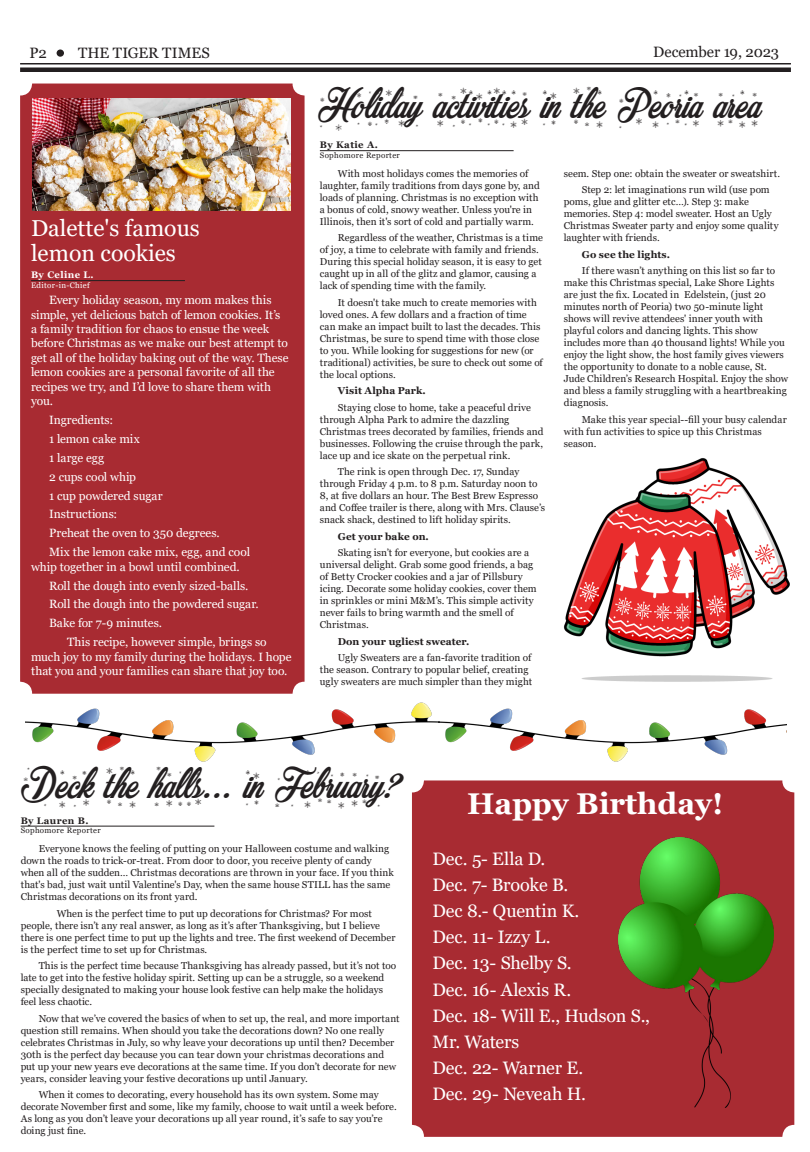
<style>
.page{position:relative;width:810px;height:1152px;background:#fff}
.page>*{position:absolute;margin:0;border:0;box-sizing:border-box;transform-origin:0 0}
.Heading{font:45px "Merry Christmas Flake";color:#231f20}
.Heading-2{font:700 30px "Georgia";color:#fff}
.Heading-3{font:23px/25px "Georgia";color:#fff}
.Netlfix_Font{font:18px "Georgia";letter-spacing:-.005em;color:#fff}
.t1{font:15px "Georgia";letter-spacing:-.005em;color:#231f20}
.Netlfix_Font-2{font:12px/14.4px "Georgia";letter-spacing:-.005em;color:#fff}
.Netlfix_Font-3{font:10px/12px "Georgia";letter-spacing:.005em;color:#231f20}
.Netlfix_Font-4{font:700 10px "Georgia";letter-spacing:.01em;color:#231f20}
.Byline_-_Name{font:700 9.5px "Georgia";letter-spacing:.04em;color:#231f20}
.Byline_-_Name-2{font:700 9.5px "Georgia";letter-spacing:.04em;color:#fff}
.Byline_-_Title{font:8px "Georgia";letter-spacing:.04em;color:#231f20}
.Byline_-_Title-2{font:8px "Georgia";letter-spacing:.04em;color:#fff}
</style>
<div class="page">
<hr style="left:20px;top:63px;width:771px;height:2px;background:#231f20">
<hr style="left:20px;top:68px;width:771px;height:4px;background:#231f20">
<div style="left:57px;top:49px;width:7px;height:8px;background:#231f20;border-radius:50%"></div>
<div style="left:20px;top:84px;width:285px;height:610px;background:#a82b32;border-radius:12px"></div>
<hr style="left:31px;top:280px;width:154px;height:1px;background:#231f20">
<hr style="left:320px;top:150px;width:194px;height:1px;background:#231f20">
<hr style="left:21px;top:826px;width:193px;height:1px;background:#231f20">
<img style="left:26px;top:702px;width:761px;height:60px">
<div style="left:412px;top:780px;width:382px;height:357px;background:#a82b32;border-radius:12px"></div>
<img style="left:32px;top:98px;width:258px;height:112px">
<img style="left:618px;top:837px;width:156px;height:271px">
<img style="left:564px;top:458px;width:226px;height:224px">
<h3 class="t1" style="left:30px;top:44px;width:19px">P2</h3>
<h3 class="t1" style="left:78px;top:44px;width:133px">THE TIGER TIMES</h3>
<h3 class="t1" style="left:653px;top:43px;width:128px">December 19, 2023</h3>
<p class="Heading-3" style="left:31px;top:216px;width:170px">Dalette's famous lemon cookies</p>
<p class="Netlfix_Font-2" style="left:31px;top:293px;width:259px;text-indent:18px">Every holiday season, my mom makes this simple, yet delicious batch of lemon cookies. It’s a family tradition for chaos to ensue the week before Christmas as we make our best attempt to get all of the holiday baking out of the way. These lemon cookies are a personal favorite of all the recipes we try, and I’d love to share them with you.</p>
<p class="Netlfix_Font-2" style="left:49px;top:413px;width:66px">Ingredients:</p>
<p class="Netlfix_Font-2" style="left:49px;top:432px;width:92px">1 lemon cake mix</p>
<p class="Netlfix_Font-2" style="left:49px;top:451px;width:57px">1 large egg</p>
<p class="Netlfix_Font-2" style="left:49px;top:470px;width:89px">2 cups cool whip</p>
<p class="Netlfix_Font-2" style="left:49px;top:488px;width:115px">1 cup powdered sugar</p>
<p class="Netlfix_Font-2" style="left:49px;top:507px;width:70px">Instructions:</p>
<p class="Netlfix_Font-2" style="left:49px;top:526px;width:172px">Preheat the oven to 350 degrees.</p>
<p class="Netlfix_Font-2" style="left:31px;top:545px;width:221px;text-indent:18px">Mix the lemon cake mix, egg, and cool whip together in a bowl until combined.</p>
<p class="Netlfix_Font-2" style="left:49px;top:578px;width:201px">Roll the dough into evenly sized-balls.</p>
<p class="Netlfix_Font-2" style="left:49px;top:597px;width:211px">Roll the dough into the powdered sugar.</p>
<p class="Netlfix_Font-2" style="left:49px;top:616px;width:114px">Bake for 7-9 minutes.</p>
<p class="Netlfix_Font-2" style="left:31px;top:635px;width:262px;text-indent:36px">This recipe, however simple, brings so much joy to my family during the holidays. I hope that you and your families can share that joy too.</p>
<p class="Byline_-_Name-2" style="left:31px;top:269px;width:64px">By Celine L.</p>
<p class="Byline_-_Title-2" style="left:31px;top:280px;width:60px">Editor-in-Chief</p>
<p class="Heading" style="left:318px;top:77px;width:445px">Holiday activities in the Peoria area</p>
<p class="Byline_-_Name" style="left:320px;top:139px;width:59px">By Katie A.</p>
<p class="Byline_-_Title" style="left:320px;top:150px;width:81px">Sophomore Reporter</p>
<p class="Netlfix_Font-3" style="left:320px;top:168px;width:221px;text-indent:18px">With most holidays comes the memories of laughter, family traditions from days gone by, and loads of planning. Christmas is no exception with a bonus of cold, snowy weather. Unless you're in Illinois, then it's sort of cold and partially warm.</p>
<p class="Netlfix_Font-3" style="left:320px;top:232px;width:225px;text-indent:18px">Regardless of the weather, Christmas is a time of joy, a time to celebrate with family and friends.<br>During this special holiday season, it is easy to get caught up in all of the glitz and glamor, causing a lack of spending time with the family.</p>
<p class="Netlfix_Font-3" style="left:320px;top:297px;width:225px;text-indent:18px">It doesn't take much to create memories with loved ones. A few dollars and a fraction of time can make an impact built to last the decades. This Christmas, be sure to spend time with those close to you. While looking for suggestions for new (or traditional) activities, be sure to check out some of the local options.</p>
<p class="Netlfix_Font-4" style="left:338px;top:384px;width:90px">Visit Alpha Park.</p>
<p class="Netlfix_Font-3" style="left:320px;top:402px;width:225px;text-indent:18px">Staying close to home, take a peaceful drive through Alpha Park to admire the dazzling Christmas trees decorated by families, friends and businesses. Following the cruise through the park, lace up and ice skate on the perpetual rink.</p>
<p class="Netlfix_Font-3" style="left:320px;top:466px;width:227px;text-indent:18px">The rink is open through Dec. 17, Sunday through Friday 4 p.m. to 8 p.m. Saturday noon to 8, at five dollars an hour. The Best Brew Espresso and Coffee trailer is there, along with Mrs. Clause’s snack shack, destined to lift holiday spirits.</p>
<p class="Netlfix_Font-4" style="left:338px;top:530px;width:93px">Get your bake on.</p>
<p class="Netlfix_Font-3" style="left:320px;top:547px;width:218px;text-indent:18px">Skating isn’t for everyone, but cookies are a universal delight. Grab some good friends, a bag of Betty Crocker cookies and a jar of Pillsbury icing. Decorate some holiday cookies, cover them in sprinkles or mini M&amp;M’s. This simple activity never fails to bring warmth and the smell of Christmas.</p>
<p class="Netlfix_Font-4" style="left:338px;top:635px;width:133px">Don your ugliest sweater.</p>
<p class="Netlfix_Font-3" style="left:320px;top:652px;width:214px;text-indent:18px">Ugly Sweaters are a fan-favorite tradition of the season. Contrary to popular belief, creating ugly sweaters are much simpler than they might</p>
<p class="Netlfix_Font-3" style="left:564px;top:168px;width:218px">seem. Step one: obtain the sweater or sweatshirt.</p>
<p class="Netlfix_Font-3" style="left:564px;top:184px;width:216px;text-indent:18px">Step 2: let imaginations run wild (use pom poms, glue and glitter etc…). Step 3: make memories. Step 4: model sweater. Host an Ugly Christmas Sweater party and enjoy some quality laughter with friends.</p>
<p class="Netlfix_Font-4" style="left:582px;top:248px;width:90px">Go see the lights.</p>
<p class="Netlfix_Font-3" style="left:564px;top:265px;width:226px;text-indent:18px">If there wasn’t anything on this list so far to make this Christmas special, Lake Shore Lights are just the fix. Located in Edelstein, (just 20 minutes north of Peoria) two 50-minute light shows will revive attendees' inner youth with playful colors and dancing lights. This show includes more than 40 thousand lights! While you enjoy the light show, the host family gives viewers the opportunity to donate to a noble cause, St.<br>Jude Children’s Research Hospital. Enjoy the show and bless a family struggling with a heartbreaking diagnosis.</p>
<p class="Netlfix_Font-3" style="left:564px;top:414px;width:225px;text-indent:18px">Make this year special--fill your busy calendar with fun activities to spice up this Christmas season.</p>
<p class="Heading" style="left:21px;top:757px;width:381px">Deck the halls... in February?</p>
<p class="Byline_-_Name" style="left:21px;top:814px;width:69px">By Lauren B.</p>
<p class="Byline_-_Title" style="left:21px;top:826px;width:81px">Sophomore Reporter</p>
<p class="Netlfix_Font-3" style="left:21px;top:843px;width:375px;text-indent:18px">Everyone knows the feeling of putting on your Halloween costume and walking down the roads to trick-or-treat. From door to door, you receive plenty of candy when all of the sudden… Christmas decorations are thrown in your face. If you think that's bad, just wait until Valentine's Day, when the same house STILL has the same Christmas decorations on its front yard.</p>
<p class="Netlfix_Font-3" style="left:21px;top:908px;width:376px;text-indent:36px">When is the perfect time to put up decorations for Christmas? For most people, there isn’t any real answer, as long as it’s after Thanksgiving, but I believe there is one perfect time to put up the lights and tree. The first weekend of December is the perfect time to set up for Christmas.</p>
<p class="Netlfix_Font-3" style="left:21px;top:960px;width:377px;text-indent:18px">This is the perfect time because Thanksgiving has already passed, but it’s not too late to get into the festive holiday spirit. Setting up can be a struggle, so a weekend specially designated to making your house look festive can help make the holidays feel less chaotic.</p>
<p class="Netlfix_Font-3" style="left:21px;top:1013px;width:381px;text-indent:18px">Now that we’ve covered the basics of when to set up, the real, and more important question still remains. When should you take the decorations down? No one really celebrates Christmas in July, so why leave your decorations up until then? December 30th is the perfect day because you can tear down your christmas decorations and put up your new years eve decorations at the same time. If you don’t decorate for new years, consider leaving your festive decorations up until January.</p>
<p class="Netlfix_Font-3" style="left:21px;top:1089px;width:378px;text-indent:18px">When it comes to decorating, every household has its own system. Some may decorate November first and some, like my family, choose to wait until a week before.<br>As long as you don’t leave your decorations up all year round, it’s safe to say you’re doing just fine.</p>
<p class="Heading-2" style="left:467px;top:784px;width:258px">Happy Birthday!</p>
<p class="Netlfix_Font" style="left:433px;top:848px;width:114px">Dec. 5- Ella D.</p>
<p class="Netlfix_Font" style="left:433px;top:874px;width:137px">Dec. 7- Brooke B.</p>
<p class="Netlfix_Font" style="left:433px;top:900px;width:148px">Dec 8.- Quentin K.</p>
<p class="Netlfix_Font" style="left:433px;top:926px;width:120px">Dec. 11- Izzy L.</p>
<p class="Netlfix_Font" style="left:433px;top:952px;width:141px">Dec. 13- Shelby S.</p>
<p class="Netlfix_Font" style="left:433px;top:978px;width:140px">Dec. 16- Alexis R.</p>
<p class="Netlfix_Font" style="left:433px;top:1005px;width:219px">Dec. 18- Will E., Hudson S.,</p>
<p class="Netlfix_Font" style="left:433px;top:1031px;width:88px">Mr. Waters</p>
<p class="Netlfix_Font" style="left:433px;top:1057px;width:152px">Dec. 22- Warner E.</p>
<p class="Netlfix_Font" style="left:433px;top:1083px;width:155px">Dec. 29- Neveah H.</p>
</div>
